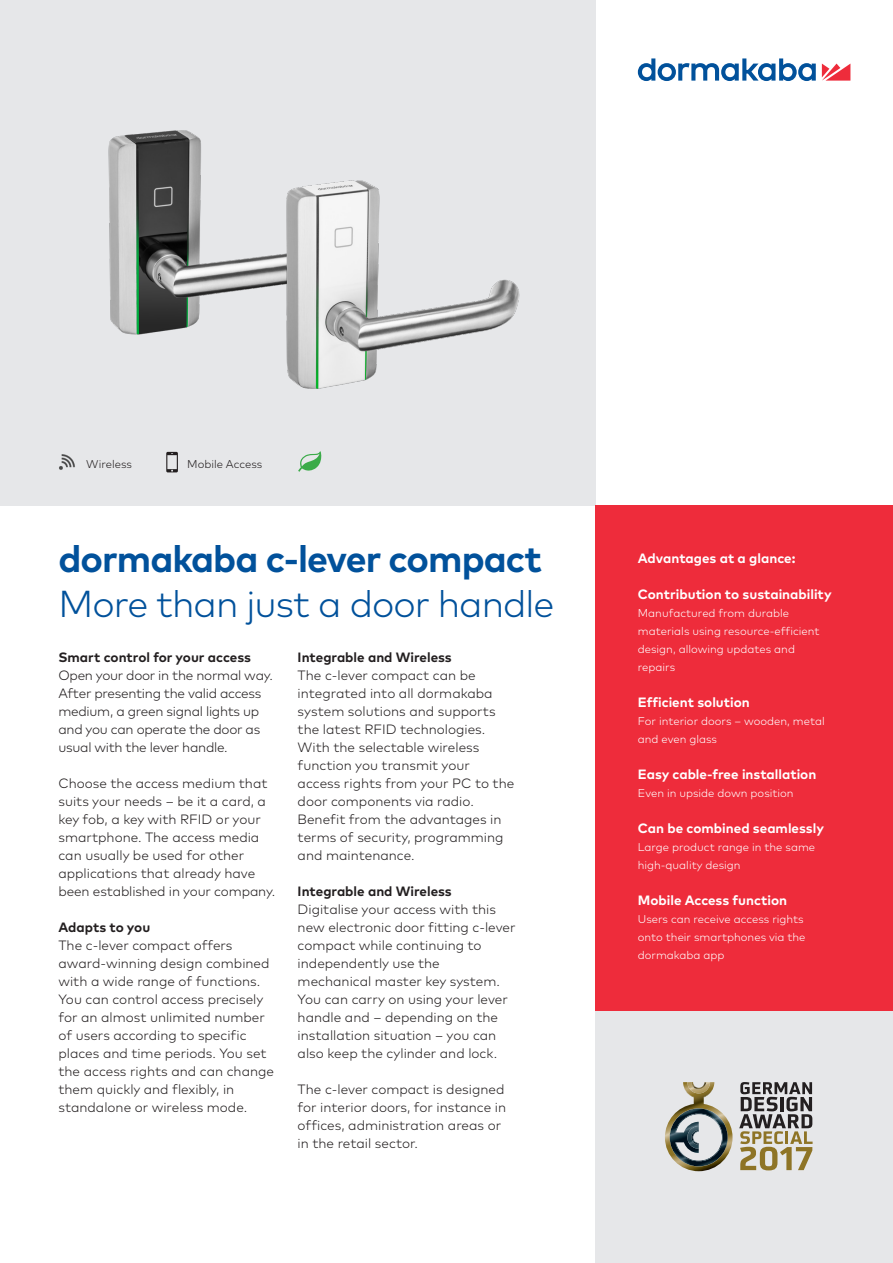
<style>
.page{position:relative;width:893px;height:1263px;background:#fff}
.page>*{position:absolute;margin:0;border:0;box-sizing:border-box;transform-origin:0 0}
.Title_blue_25pt_30pt{font:700 37.5px "Mark Pro";letter-spacing:-.025em;color:#01519b}
.Title_blue_25pt_30pt-2{font:300 37.5px "Mark Pro";letter-spacing:-.025em;color:#01519b}
.Descriptor_light_bla{font:300 13.5px/18px "Mark Pro";color:#231f20}
.Descriptor_bold_ligh{font:700 13.5px "Mark Pro";color:#fff}
.Descriptor_light_bla-2{font:300 13.5px/18px "Mark Pro";letter-spacing:-.02em;color:#231f20}
.Descriptor_light_bla-3{font:700 13.5px "Mark Pro";color:#231f20}
.Descriptor_bold_blac{font:700 13.5px "Mark Pro";color:#231f20}
.Descriptor_light_bla-4{font:300 11.25px "Mark Pro";color:#fff}
.Tab_Head_left_bold_7{font:300 11.25px "Mark Pro";color:#231f20}
</style>
<div class="page">
<div style="left:0;top:0;width:595px;height:506px;background:#e6e7e9"></div>
<img style="left:59px;top:454px;width:16px;height:16px">
<svg style="left:166px;top:452px;width:12px;height:20px"></svg>
<svg style="left:298px;top:452px;width:23px;height:20px"></svg>
<div style="left:595px;top:758px;width:298px;height:505px;background:#e6e7e9"></div>
<img style="left:665px;top:1082px;width:67px;height:89px">
<svg style="left:687px;top:1082px;width:23px;height:11px"></svg>
<img style="left:691px;top:1082px;width:15px;height:7px">
<svg style="left:670px;top:1108px;width:58px;height:58px"></svg>
<svg style="left:739px;top:1082px;width:74px;height:88px"></svg>
<svg style="left:822px;top:64px;width:28px;height:17px"></svg>
<svg style="left:638px;top:58px;width:178px;height:23px"></svg>
<div style="left:595px;top:505px;width:298px;height:505px;background:#ee2c3b"></div>
<img style="left:108px;top:130px;width:133px;height:205px">
<img style="left:241px;top:180px;width:279px;height:209px">
<p class="Tab_Head_left_bold_7" style="left:86px;top:455px;width:47px">Wireless</p>
<p class="Tab_Head_left_bold_7" style="left:187px;top:455px;width:77px">Mobile Access</p>
<p class="Title_blue_25pt_30pt" style="left:58px;top:530px;width:485px">dormakaba c-lever compact</p>
<p class="Title_blue_25pt_30pt-2" style="left:58px;top:575px;width:498px">More than just a door handle</p>
<p class="Descriptor_bold_blac" style="left:58px;top:646px;width:194px">Smart control for your access</p>
<p class="Descriptor_light_bla-2" style="left:58px;top:665px;width:216px">Open your door in the normal way.<br>After presenting the valid access medium, a green signal lights up and you can operate the door as usual with the lever handle.</p>
<p class="Descriptor_light_bla" style="left:58px;top:773px;width:218px">Choose the access medium that suits your needs – be it a card, a key fob, a key with RFID or your smartphone. The access media can usually be used for other applications that already have been established in your company.</p>
<p class="Descriptor_light_bla-3" style="left:58px;top:916px;width:93px">Adapts to you</p>
<p class="Descriptor_light_bla" style="left:58px;top:935px;width:217px">The c-lever compact offers award-winning design combined with a wide range of functions.<br>You can control access precisely for an almost unlimited number of users according to specific places and time periods. You set the access rights and can change them quickly and flexibly, in standalone or wireless mode.</p>
<p class="Descriptor_light_bla-3" style="left:298px;top:646px;width:156px">Integrable and Wireless</p>
<p class="Descriptor_light_bla" style="left:298px;top:665px;width:218px">The c-lever compact can be integrated into all dormakaba system solutions and supports the latest RFID technologies.<br>With the selectable wireless function you transmit your access rights from your PC to the door components via radio.<br>Benefit from the advantages in terms of security, programming and maintenance.</p>
<p class="Descriptor_light_bla-3" style="left:298px;top:880px;width:156px">Integrable and Wireless</p>
<p class="Descriptor_light_bla" style="left:298px;top:899px;width:219px">Digitalise your access with this new electronic door fitting c-lever compact while continuing to independently use the mechanical master key system.<br>You can carry on using your lever handle and – depending on the installation situation – you can also keep the cylinder and lock.</p>
<p class="Descriptor_light_bla" style="left:298px;top:1079px;width:210px">The c-lever compact is designed for interior doors, for instance in offices, administration areas or in the retail sector.</p>
<p class="Descriptor_bold_ligh" style="left:638px;top:547px;width:159px">Advantages at a glance:</p>
<p class="Descriptor_bold_ligh" style="left:638px;top:583px;width:195px">Contribution to sustainability</p>
<p class="Descriptor_light_bla-4" style="left:638px;top:604px;width:153px">Manufactured from durable</p>
<p class="Descriptor_light_bla-4" style="left:638px;top:622px;width:183px">materials using resource-efficient</p>
<p class="Descriptor_light_bla-4" style="left:638px;top:640px;width:159px">design, allowing updates and</p>
<p class="Descriptor_light_bla-4" style="left:638px;top:658px;width:39px">repairs</p>
<p class="Descriptor_bold_ligh" style="left:638px;top:691px;width:113px">Efficient solution</p>
<p class="Descriptor_light_bla-4" style="left:638px;top:712px;width:188px">For interior doors – wooden, metal</p>
<p class="Descriptor_light_bla-4" style="left:638px;top:730px;width:81px">and even glass</p>
<p class="Descriptor_bold_ligh" style="left:638px;top:763px;width:180px">Easy cable-free installation</p>
<p class="Descriptor_light_bla-4" style="left:638px;top:784px;width:157px">Even in upside down position</p>
<p class="Descriptor_bold_ligh" style="left:638px;top:817px;width:188px">Can be combined seamlessly</p>
<p class="Descriptor_light_bla-4" style="left:638px;top:838px;width:179px">Large product range in the same</p>
<p class="Descriptor_light_bla-4" style="left:638px;top:856px;width:104px">high-quality design</p>
<p class="Descriptor_bold_ligh" style="left:638px;top:889px;width:151px">Mobile Access function</p>
<p class="Descriptor_light_bla-4" style="left:638px;top:910px;width:167px">Users can receive access rights</p>
<p class="Descriptor_light_bla-4" style="left:638px;top:928px;width:169px">onto their smartphones via the</p>
<p class="Descriptor_light_bla-4" style="left:638px;top:946px;width:88px">dormakaba app</p>
</div>
